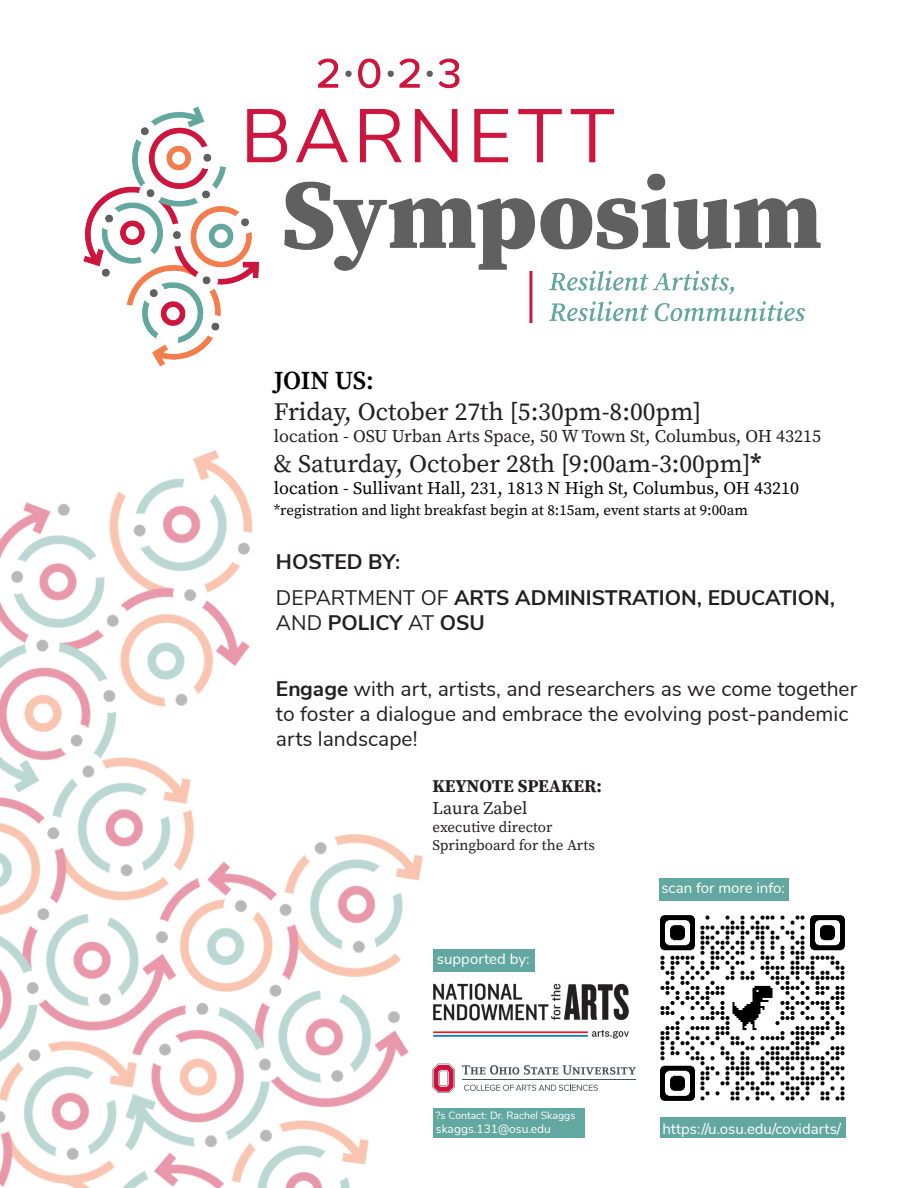
<style>
.page{position:relative;width:918px;height:1188px;background:#fff}
.page>*{position:absolute;margin:0;border:0;box-sizing:border-box;transform-origin:0 0}
.t1{font:25.5px "Buckeye Serif 2";color:#231f20}
.t2{font:600 25.5px "Buckeye Serif 2";letter-spacing:-.015em;color:#000}
.t3{font:21px/25.2px "Buckeye Sans 2";color:#231f20}
.t4{font:700 21px/25.2px "Buckeye Sans 2";color:#231f20}
.t5{font:18px "Buckeye Serif 2";color:#231f20}
.t6{font:18px "Buckeye Serif 2";color:#000}
.t7{font:700 18px "Buckeye Serif 2";color:#231f20}
.t8{font:15px "Buckeye Serif 2";color:#000}
.t9{font:15px "Buckeye Sans 2";color:#fff}
.t10{font:15px "Buckeye Serif 2";color:#231f20}
.t11{font:12px "Buckeye Sans 2";color:#fff}
.t12{font:10.5px "Buckeye Sans 2";color:#fff}
.s1{font-weight:700}
.s2{font-weight:400}
</style>
<div class="page">
<img style="left:110px;top:58px;width:556px;height:134px">
<img style="left:0;top:192px;width:821px;height:996px">
<img style="left:640px;top:896px;width:206px;height:224px">
<div style="left:660px;top:878px;width:129px;height:22px;background:#62a7a0"></div>
<img style="left:426px;top:958px;width:210px;height:99px">
<svg style="left:464px;top:1085px;width:134px;height:6px"></svg>
<svg style="left:432px;top:1064px;width:23px;height:29px"></svg>
<hr style="left:462px;top:1079px;width:174px;height:1px;background:#475359">
<svg style="left:462px;top:1065px;width:174px;height:10px"></svg>
<div style="left:433px;top:949px;width:102px;height:22px;background:#62a7a0"></div>
<div style="left:660px;top:1118px;width:185px;height:20px;background:#62a7a0"></div>
<div style="left:433px;top:1109px;width:151px;height:29px;background:#62a7a0"></div>
<p class="t2" style="left:274px;top:366px;width:102px">JOIN US:</p>
<p class="t1" style="left:274px;top:397px;width:429px">Friday, October 27th [5:30pm-8:00pm]</p>
<p class="t5" style="left:274px;top:425px;width:549px">location - OSU Urban Arts Space, 50 W Town St, Columbus, OH 43215</p>
<p class="t1" style="left:274px;top:449px;width:489px">&amp; Saturday, October 28th [9:00am-3:00pm]<span class="s1">*</span></p>
<p class="t6" style="left:274px;top:477px;width:527px">location - Sullivant Hall, 231, 1813 N High St, Columbus, OH 43210</p>
<p class="t8" style="left:274px;top:501px;width:475px">*registration and light breakfast begin at 8:15am, event starts at 9:00am</p>
<p class="t4" style="left:276px;top:549px;width:126px">HOSTED BY:</p>
<p class="t4" style="left:276px;top:585px;width:561px"><span class="s2">DEPARTMENT OF</span> ARTS ADMINISTRATION, EDUCATION,<br><span class="s2">AND</span> POLICY <span class="s2">AT</span> OSU</p>
<p class="t3" style="left:276px;top:676px;width:583px"><span class="s1">Engage</span> with art, artists, and researchers as we come together to foster a dialogue and embrace the evolving post-pandemic arts landscape!</p>
<p class="t7" style="left:432px;top:776px;width:171px">KEYNOTE SPEAKER:</p>
<p class="t5" style="left:432px;top:797px;width:96px">Laura Zabel</p>
<p class="t10" style="left:432px;top:818px;width:122px">executive director</p>
<p class="t10" style="left:432px;top:836px;width:164px">Springboard for the Arts</p>
<p class="t9" style="left:437px;top:950px;width:94px">supported by:</p>
<p class="t12" style="left:436px;top:1109px;width:141px">?s Contact: Dr. Rachel Skaggs</p>
<p class="t11" style="left:436px;top:1122px;width:117px">skaggs.131@osu.edu</p>
<p class="t9" style="left:661px;top:879px;width:125px">scan for more info:</p>
<p class="t9" style="left:662px;top:1120px;width:180px">https://u.osu.edu/covidarts/</p>
</div>
